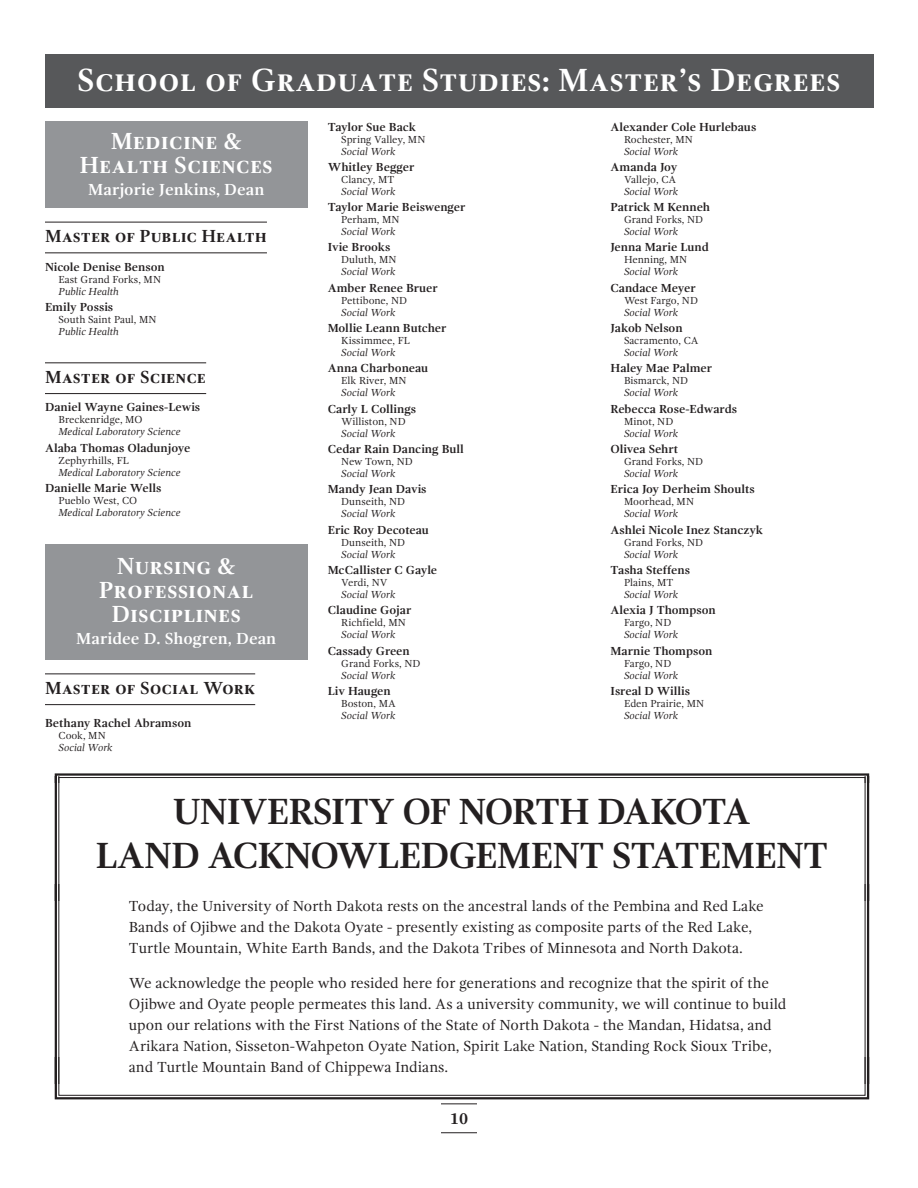
<style>
.page{position:relative;width:918px;height:1188px;background:#fff}
.page>*{position:absolute;margin:0;border:0;box-sizing:border-box;transform-origin:0 0}
.t1{font:700 37.5px/44.2px "Gandhi Serif";letter-spacing:-.03em;color:#231f20;text-align:center}
.t2{font:700 33px "Gandhi Serif";color:#fff}
.t3{font:700 24px/24px "Gandhi Serif";color:#fff;text-align:center}
.t4{font:700 18px "Gandhi Serif";color:#231f20}
.t5{font:700 16.5px "Gandhi Serif";color:#fff}
.t6{font:700 16.5px "Gandhi Serif";color:#231f20}
.t7{font:15px/21px "Gandhi Serif";color:#231f20}
.t8{font:700 12px "Gandhi Serif";color:#231f20}
.t9{font:10.5px "Gandhi Serif";color:#231f20}
.t10{font:italic 10.5px "Gandhi Serif";color:#231f20}
</style>
<div class="page">
<hr style="left:441px;top:1103px;width:36px;height:1px;background:#231f20">
<hr style="left:441px;top:1132px;width:36px;height:1px;background:#231f20">
<div style="left:45px;top:54px;width:828px;height:54px;background:#57585a"></div>
<hr style="left:45px;top:222px;width:222px;height:1px;background:#231f20">
<hr style="left:45px;top:252px;width:222px;height:1px;background:#231f20">
<hr style="left:45px;top:362px;width:161px;height:1px;background:#231f20">
<hr style="left:45px;top:393px;width:161px;height:1px;background:#231f20">
<div style="left:45px;top:121px;width:263px;height:86px;background:#939598"></div>
<div style="left:45px;top:158px;width:263px;height:50px;background:#939598"></div>
<hr style="left:45px;top:674px;width:210px;height:1px;background:#231f20">
<hr style="left:45px;top:704px;width:210px;height:1px;background:#231f20">
<div style="left:45px;top:544px;width:263px;height:112px;background:#939598"></div>
<div style="left:45px;top:607px;width:263px;height:53px;background:#939598"></div>
<svg style="left:54px;top:773px;width:816px;height:3px"></svg>
<svg style="left:58px;top:776px;width:807px;height:109px"></svg>
<svg style="left:54px;top:1057px;width:816px;height:43px"></svg>
<h2 class="t2" style="left:77px;top:68px;width:765px">School of Graduate Studies: Master’s Degrees</h2>
<h3 class="t3" style="left:80px;top:131px;width:195px">Medicine &amp;<br>Health Sciences</h3>
<p class="t5" style="left:88px;top:183px;width:178px">Marjorie Jenkins, Dean</p>
<p class="t4" style="left:45px;top:229px;width:223px">Master of Public Health</p>
<p class="t8" style="left:45px;top:262px;width:121px">Nicole Denise Benson</p>
<p class="t9" style="left:58px;top:275px;width:104px">East Grand Forks, MN</p>
<p class="t10" style="left:58px;top:287px;width:62px">Public Health</p>
<p class="t8" style="left:45px;top:302px;width:70px">Emily Possis</p>
<p class="t9" style="left:58px;top:315px;width:100px">South Saint Paul, MN</p>
<p class="t10" style="left:58px;top:327px;width:62px">Public Health</p>
<p class="t4" style="left:45px;top:370px;width:163px">Master of Science</p>
<p class="t8" style="left:45px;top:403px;width:157px">Daniel Wayne Gaines-Lewis</p>
<p class="t9" style="left:58px;top:416px;width:85px">Breckenridge, MO</p>
<p class="t10" style="left:58px;top:428px;width:123px">Medical Laboratory Science</p>
<p class="t8" style="left:45px;top:443px;width:147px">Alaba Thomas Oladunjoye</p>
<p class="t9" style="left:58px;top:456px;width:72px">Zephyrhills, FL</p>
<p class="t10" style="left:58px;top:468px;width:123px">Medical Laboratory Science</p>
<p class="t8" style="left:45px;top:483px;width:118px">Danielle Marie Wells</p>
<p class="t9" style="left:58px;top:496px;width:80px">Pueblo West, CO</p>
<p class="t10" style="left:58px;top:508px;width:123px">Medical Laboratory Science</p>
<h3 class="t3" style="left:99px;top:556px;width:156px">Nursing &amp;<br>Professional<br>Disciplines</h3>
<p class="t5" style="left:76px;top:632px;width:202px">Maridee D. Shogren, Dean</p>
<p class="t4" style="left:45px;top:681px;width:212px">Master of Social Work</p>
<p class="t8" style="left:45px;top:718px;width:148px">Bethany Rachel Abramson</p>
<p class="t9" style="left:58px;top:731px;width:49px">Cook, MN</p>
<p class="t10" style="left:58px;top:743px;width:56px">Social Work</p>
<p class="t8" style="left:328px;top:122px;width:90px">Taylor Sue Back</p>
<p class="t9" style="left:341px;top:135px;width:86px">Spring Valley, MN</p>
<p class="t10" style="left:341px;top:147px;width:56px">Social Work</p>
<p class="t8" style="left:328px;top:162px;width:88px">Whitley Begger</p>
<p class="t9" style="left:341px;top:175px;width:55px">Clancy, MT</p>
<p class="t10" style="left:341px;top:187px;width:56px">Social Work</p>
<p class="t8" style="left:328px;top:203px;width:139px">Taylor Marie Beiswenger</p>
<p class="t9" style="left:341px;top:216px;width:60px">Perham, MN</p>
<p class="t10" style="left:341px;top:227px;width:56px">Social Work</p>
<p class="t8" style="left:328px;top:243px;width:64px">Ivie Brooks</p>
<p class="t9" style="left:341px;top:256px;width:57px">Duluth, MN</p>
<p class="t10" style="left:341px;top:268px;width:56px">Social Work</p>
<p class="t8" style="left:328px;top:283px;width:112px">Amber Renee Bruer</p>
<p class="t9" style="left:341px;top:296px;width:68px">Pettibone, ND</p>
<p class="t10" style="left:341px;top:308px;width:56px">Social Work</p>
<p class="t8" style="left:328px;top:323px;width:120px">Mollie Leann Butcher</p>
<p class="t9" style="left:341px;top:337px;width:70px">Kissimmee, FL</p>
<p class="t10" style="left:341px;top:348px;width:56px">Social Work</p>
<p class="t8" style="left:328px;top:364px;width:102px">Anna Charboneau</p>
<p class="t9" style="left:341px;top:377px;width:67px">Elk River, MN</p>
<p class="t10" style="left:341px;top:389px;width:56px">Social Work</p>
<p class="t8" style="left:328px;top:404px;width:90px">Carly L Collings</p>
<p class="t9" style="left:341px;top:417px;width:66px">Williston, ND</p>
<p class="t10" style="left:341px;top:429px;width:56px">Social Work</p>
<p class="t8" style="left:328px;top:444px;width:138px">Cedar Rain Dancing Bull</p>
<p class="t9" style="left:341px;top:458px;width:73px">New Town, ND</p>
<p class="t10" style="left:341px;top:469px;width:56px">Social Work</p>
<p class="t8" style="left:328px;top:485px;width:100px">Mandy Jean Davis</p>
<p class="t9" style="left:341px;top:498px;width:65px">Dunseith, ND</p>
<p class="t10" style="left:341px;top:510px;width:56px">Social Work</p>
<p class="t8" style="left:328px;top:525px;width:103px">Eric Roy Decoteau</p>
<p class="t9" style="left:341px;top:538px;width:65px">Dunseith, ND</p>
<p class="t10" style="left:341px;top:550px;width:56px">Social Work</p>
<p class="t8" style="left:328px;top:565px;width:111px">McCallister C Gayle</p>
<p class="t9" style="left:341px;top:578px;width:48px">Verdi, NV</p>
<p class="t10" style="left:341px;top:590px;width:56px">Social Work</p>
<p class="t8" style="left:328px;top:606px;width:85px">Claudine Gojar</p>
<p class="t9" style="left:341px;top:619px;width:66px">Richfield, MN</p>
<p class="t10" style="left:341px;top:631px;width:56px">Social Work</p>
<p class="t8" style="left:328px;top:646px;width:84px">Cassady Green</p>
<p class="t9" style="left:341px;top:659px;width:81px">Grand Forks, ND</p>
<p class="t10" style="left:341px;top:671px;width:56px">Social Work</p>
<p class="t8" style="left:328px;top:686px;width:65px">Liv Haugen</p>
<p class="t9" style="left:341px;top:699px;width:56px">Boston, MA</p>
<p class="t10" style="left:341px;top:711px;width:56px">Social Work</p>
<p class="t8" style="left:610px;top:122px;width:147px">Alexander Cole Hurlebaus</p>
<p class="t9" style="left:624px;top:135px;width:71px">Rochester, MN</p>
<p class="t10" style="left:624px;top:147px;width:56px">Social Work</p>
<p class="t8" style="left:610px;top:162px;width:68px">Amanda Joy</p>
<p class="t9" style="left:624px;top:175px;width:54px">Vallejo, CA</p>
<p class="t10" style="left:624px;top:187px;width:56px">Social Work</p>
<p class="t8" style="left:610px;top:203px;width:101px">Patrick M Kenneh</p>
<p class="t9" style="left:624px;top:216px;width:81px">Grand Forks, ND</p>
<p class="t10" style="left:624px;top:227px;width:56px">Social Work</p>
<p class="t8" style="left:610px;top:243px;width:100px">Jenna Marie Lund</p>
<p class="t9" style="left:624px;top:256px;width:65px">Henning, MN</p>
<p class="t10" style="left:624px;top:268px;width:56px">Social Work</p>
<p class="t8" style="left:610px;top:283px;width:87px">Candace Meyer</p>
<p class="t9" style="left:624px;top:296px;width:76px">West Fargo, ND</p>
<p class="t10" style="left:624px;top:308px;width:56px">Social Work</p>
<p class="t8" style="left:610px;top:323px;width:74px">Jakob Nelson</p>
<p class="t9" style="left:624px;top:337px;width:76px">Sacramento, CA</p>
<p class="t10" style="left:624px;top:348px;width:56px">Social Work</p>
<p class="t8" style="left:610px;top:364px;width:103px">Haley Mae Palmer</p>
<p class="t9" style="left:624px;top:377px;width:66px">Bismarck, ND</p>
<p class="t10" style="left:624px;top:389px;width:56px">Social Work</p>
<p class="t8" style="left:610px;top:404px;width:128px">Rebecca Rose-Edwards</p>
<p class="t9" style="left:624px;top:417px;width:51px">Minot, ND</p>
<p class="t10" style="left:624px;top:429px;width:56px">Social Work</p>
<p class="t8" style="left:610px;top:444px;width:69px">Olivea Sehrt</p>
<p class="t9" style="left:624px;top:458px;width:81px">Grand Forks, ND</p>
<p class="t10" style="left:624px;top:469px;width:56px">Social Work</p>
<p class="t8" style="left:610px;top:485px;width:146px">Erica Joy Derheim Shoults</p>
<p class="t9" style="left:624px;top:498px;width:72px">Moorhead, MN</p>
<p class="t10" style="left:624px;top:510px;width:56px">Social Work</p>
<p class="t8" style="left:610px;top:525px;width:154px">Ashlei Nicole Inez Stanczyk</p>
<p class="t9" style="left:624px;top:538px;width:81px">Grand Forks, ND</p>
<p class="t10" style="left:624px;top:550px;width:56px">Social Work</p>
<p class="t8" style="left:610px;top:565px;width:81px">Tasha Steffens</p>
<p class="t9" style="left:624px;top:578px;width:51px">Plains, MT</p>
<p class="t10" style="left:624px;top:590px;width:56px">Social Work</p>
<p class="t8" style="left:610px;top:606px;width:107px">Alexia J Thompson</p>
<p class="t9" style="left:624px;top:619px;width:49px">Fargo, ND</p>
<p class="t10" style="left:624px;top:631px;width:56px">Social Work</p>
<p class="t8" style="left:610px;top:646px;width:103px">Marnie Thompson</p>
<p class="t9" style="left:624px;top:659px;width:49px">Fargo, ND</p>
<p class="t10" style="left:624px;top:671px;width:56px">Social Work</p>
<p class="t8" style="left:610px;top:686px;width:81px">Isreal D Willis</p>
<p class="t9" style="left:624px;top:699px;width:82px">Eden Prairie, MN</p>
<p class="t10" style="left:624px;top:711px;width:56px">Social Work</p>
<h1 class="t1" style="left:96px;top:793px;width:734px">UNIVERSITY OF NORTH DAKOTA<br>LAND ACKNOWLEDGEMENT STATEMENT</h1>
<p class="t7" style="left:129px;top:897px;width:636px">Today, the University of North Dakota rests on the ancestral lands of the Pembina and Red Lake<br>Bands of Ojibwe and the Dakota Oyate - presently existing as composite parts of the Red Lake,<br>Turtle Mountain, White Earth Bands, and the Dakota Tribes of Minnesota and North Dakota.</p>
<p class="t7" style="left:129px;top:974px;width:659px">We acknowledge the people who resided here for generations and recognize that the spirit of the Ojibwe and Oyate people permeates this land. As a university community, we will continue to build upon our relations with the First Nations of the State of North Dakota - the Mandan, Hidatsa, and Arikara Nation, Sisseton-Wahpeton Oyate Nation, Spirit Lake Nation, Standing Rock Sioux Tribe, and Turtle Mountain Band of Chippewa Indians.</p>
<p class="t6" style="left:450px;top:1112px;width:20px">10</p>
</div>
